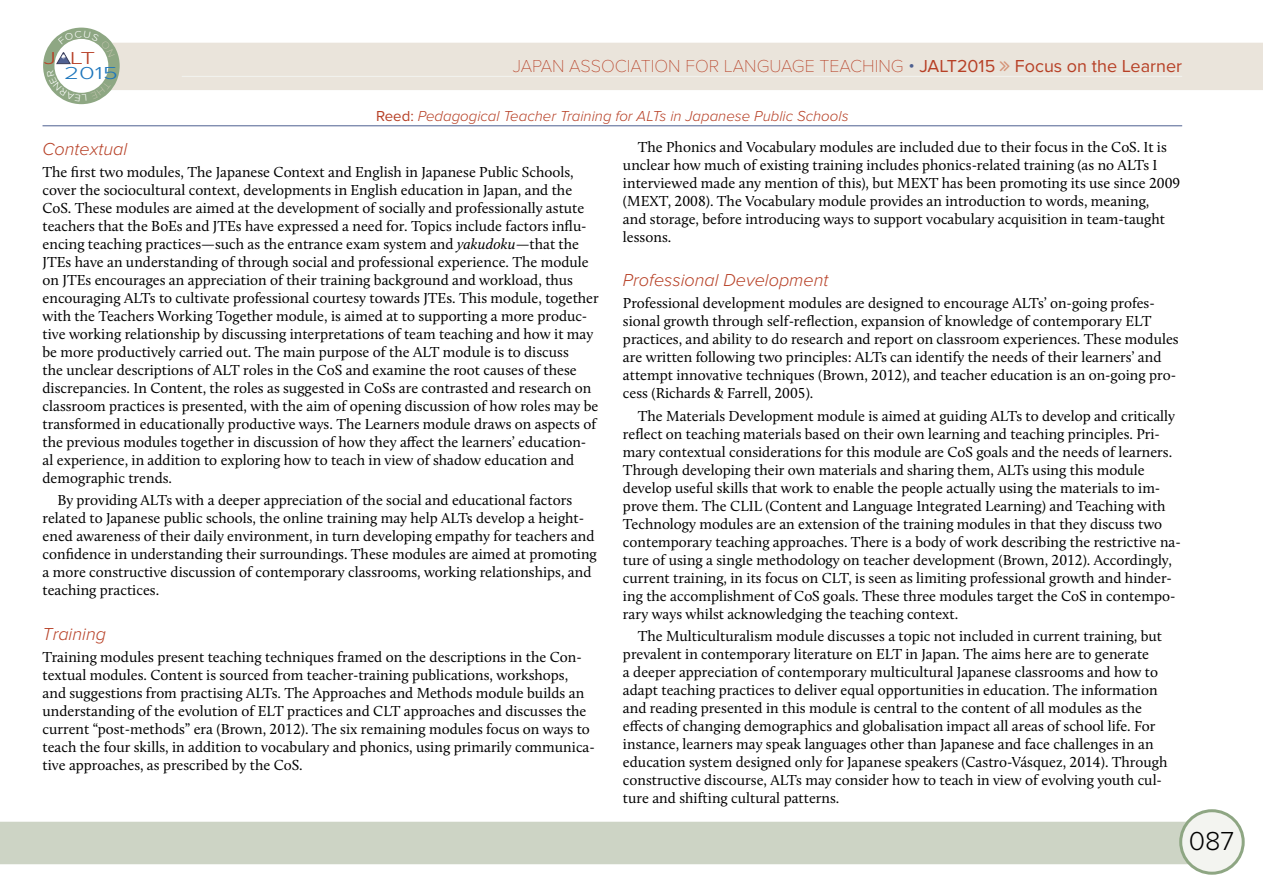
<style>
.page{position:relative;width:1263px;height:893px;background:#fff}
.page>*{position:absolute;margin:0;border:0;box-sizing:border-box;transform-origin:0 0}
.t1{font:300 27px "Proxima Nova";color:#000}
.t2{font:100 18px "Proxima Nova T";color:#b74026}
.t3{font:italic 300 18px "Proxima Nova";color:#b74026}
.t4{font:300 18px "Proxima Nova";color:#1c75bc;scale:1.45 1}
.t5{font:300 18px "Proxima Nova";color:#b73f26;scale:1.46 1}
.t6{font:15px/18px "Calluna";color:#000}
.t7{font:italic 300 15px "Proxima Nova";color:#b74026}
.s1{font-family:"Proxima Nova";font-weight:300;color:#4e6090}
.s2{font-family:"Proxima Nova";font-weight:400}
.s3{font-weight:400;font-style:normal}
.s4{font-style:italic}
</style>
<div class="page">
<div style="left:0;top:822px;width:1190px;height:42px;background:#cdd4c5"></div>
<div style="left:1181px;top:811px;width:62px;height:62px;background:#f3f4f0;border-radius:50%"></div>
<div style="left:1179px;top:809px;width:66px;height:66px;border:3px solid #8ea683;border-radius:50%"></div>
<div style="left:120px;top:43px;width:1143px;height:47px;background:#eae4db"></div>
<hr style="left:182px;top:76px;width:1000px;height:1px;background:#f3f4f0">
<hr style="left:43px;top:126px;width:1139px;height:1px;background:#4e6090">
<svg style="left:1000px;top:61px;width:10px;height:10px"></svg>
<svg style="left:43px;top:28px;width:77px;height:76px"></svg>
<p class="t5" style="left:44px;top:48px;width:37px">J LT</p>
<p class="t4" style="left:64px;top:63px;width:39px">2015</p>
<p class="t2" style="left:513px;top:55px;width:671px">JAPAN ASSOCIATION FOR LANGUAGE TEACHING <span class="s1">•</span> <span class="s2">JALT2015 Focus on the Learner</span></p>
<p class="t7" style="left:376px;top:108px;width:474px"><span class="s3">Reed:</span> Pedagogical Teacher Training for ALTs in Japanese Public Schools</p>
<p class="t3" style="left:43px;top:139px;width:86px">Contextual</p>
<p class="t6" style="left:43px;top:163px;width:558px">The first two modules, The Japanese Context and English in Japanese Public Schools, cover the sociocultural context, developments in English education in Japan, and the CoS. These modules are aimed at the development of socially and professionally astute teachers that the BoEs and JTEs have expressed a need for. Topics include factors influ&shy;encing teaching practices—such as the entrance exam system and <span class="s4">yakudoku</span>—that the JTEs have an understanding of through social and professional experience. The module on JTEs encourages an appreciation of their training background and workload, thus encouraging ALTs to cultivate professional courtesy towards JTEs. This module, together with the Teachers Working Together module, is aimed at to supporting a more produc&shy;tive working relationship by discussing interpretations of team teaching and how it may be more productively carried out. The main purpose of the ALT module is to discuss<br>the unclear descriptions of ALT roles in the CoS and examine the root causes of these discrepancies. In Content, the roles as suggested in CoSs are contrasted and research on classroom practices is presented, with the aim of opening discussion of how roles may be transformed in educationally productive ways. The Learners module draws on aspects of the previous modules together in discussion of how they affect the learners’ education&shy;al experience, in addition to exploring how to teach in view of shadow education and demographic trends.</p>
<p class="t6" style="left:43px;top:491px;width:556px;text-indent:15px">By providing ALTs with a deeper appreciation of the social and educational factors related to Japanese public schools, the online training may help ALTs develop a height&shy;ened awareness of their daily environment, in turn developing empathy for teachers and confidence in understanding their surroundings. These modules are aimed at promoting a more constructive discussion of contemporary classrooms, working relationships, and teaching practices.</p>
<p class="t3" style="left:43px;top:624px;width:65px">Training</p>
<p class="t6" style="left:43px;top:648px;width:554px">Training modules present teaching techniques framed on the descriptions in the Con&shy;textual modules. Content is sourced from teacher-training publications, workshops, and suggestions from practising ALTs. The Approaches and Methods module builds an understanding of the evolution of ELT practices and CLT approaches and discusses the current “post-methods” era (Brown, 2012). The six remaining modules focus on ways to teach the four skills, in addition to vocabulary and phonics, using primarily communica&shy;tive approaches, as prescribed by the CoS.</p>
<p class="t6" style="left:623px;top:137px;width:559px;text-indent:15px">The Phonics and Vocabulary modules are included due to their focus in the CoS. It is unclear how much of existing training includes phonics-related training (as no ALTs I interviewed made any mention of this), but MEXT has been promoting its use since 2009 (MEXT, 2008). The Vocabulary module provides an introduction to words, meaning,<br>and storage, before introducing ways to support vocabulary acquisition in team-taught lessons.</p>
<p class="t3" style="left:623px;top:270px;width:207px">Professional Development</p>
<p class="t6" style="left:623px;top:294px;width:557px">Professional development modules are designed to encourage ALTs’ on-going profes&shy;sional growth through self-reflection, expansion of knowledge of contemporary ELT practices, and ability to do research and report on classroom experiences. These modules are written following two principles: ALTs can identify the needs of their learners’ and attempt innovative techniques (Brown, 2012), and teacher education is an on-going pro&shy;cess (Richards &amp; Farrell, 2005).</p>
<p class="t6" style="left:623px;top:406px;width:559px;text-indent:15px">The Materials Development module is aimed at guiding ALTs to develop and critically reflect on teaching materials based on their own learning and teaching principles. Pri&shy;mary contextual considerations for this module are CoS goals and the needs of learners.<br>Through developing their own materials and sharing them, ALTs using this module develop useful skills that work to enable the people actually using the materials to im&shy;prove them. The CLIL (Content and Language Integrated Learning) and Teaching with Technology modules are an extension of the training modules in that they discuss two contemporary teaching approaches. There is a body of work describing the restrictive na&shy;ture of using a single methodology on teacher development (Brown, 2012). Accordingly, current training, in its focus on CLT, is seen as limiting professional growth and hinder&shy;ing the accomplishment of CoS goals. These three modules target the CoS in contempo&shy;rary ways whilst acknowledging the teaching context.</p>
<p class="t6" style="left:623px;top:627px;width:546px;text-indent:15px">The Multiculturalism module discusses a topic not included in current training, but prevalent in contemporary literature on ELT in Japan. The aims here are to generate<br>a deeper appreciation of contemporary multicultural Japanese classrooms and how to adapt teaching practices to deliver equal opportunities in education. The information and reading presented in this module is central to the content of all modules as the effects of changing demographics and globalisation impact all areas of school life. For instance, learners may speak languages other than Japanese and face challenges in an education system designed only for Japanese speakers (Castro-Vásquez, 2014). Through constructive discourse, ALTs may consider how to teach in view of evolving youth cul&shy;ture and shifting cultural patterns.</p>
<h1 class="t1" style="left:1189px;top:825px;width:47px">087</h1>
</div>
